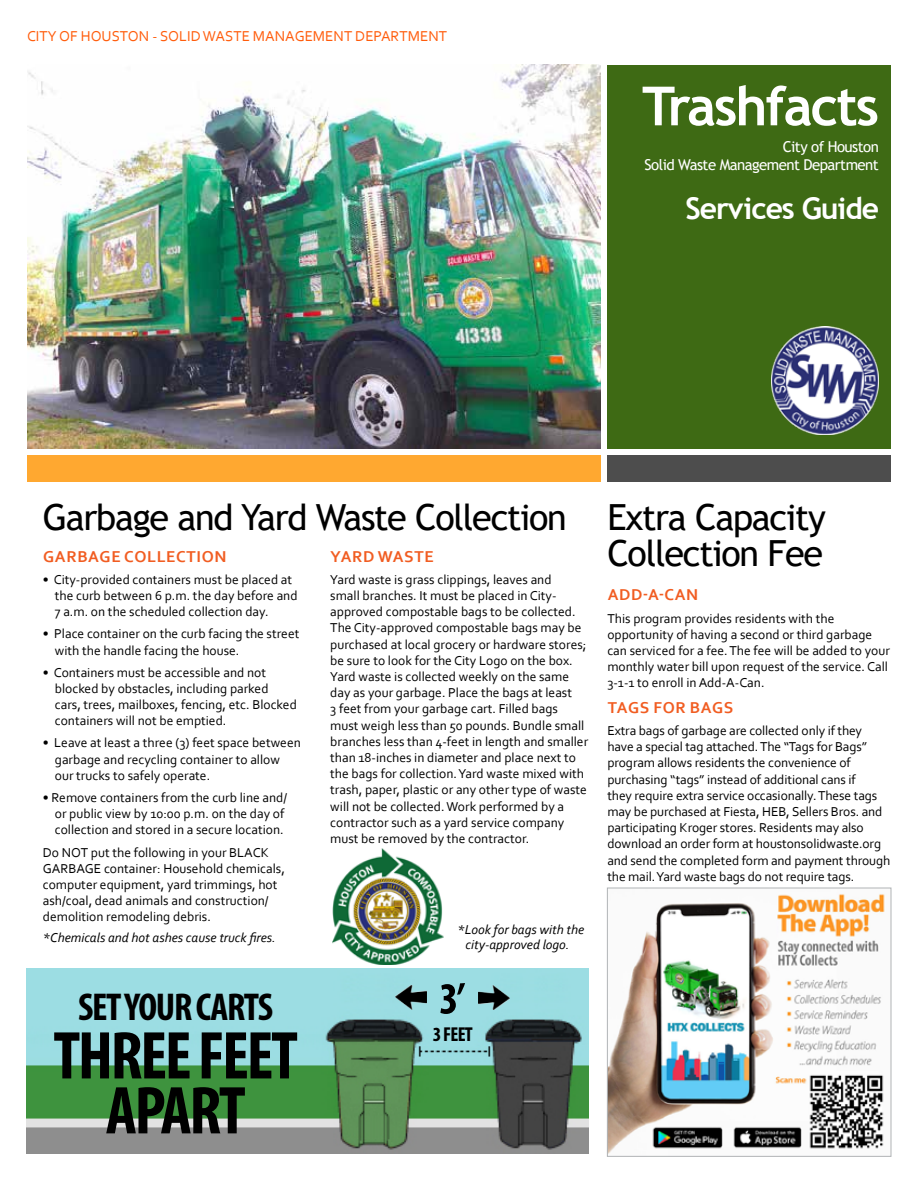
<style>
.page{position:relative;width:918px;height:1188px;background:#fff}
.page>*{position:absolute;margin:0;border:0;box-sizing:border-box;transform-origin:0 0}
.t1{font:700 condensed 68.25px/54.9px "Myriad Pro";letter-spacing:-.035em;color:#000;text-align:center}
.t2{font:700 54px "Trebuchet MS";letter-spacing:-.035em;color:#fff}
.t3{font:700 condensed 39px "Myriad Pro";letter-spacing:-.035em;color:#000}
.t4{font:36px/36px "Trebuchet MS";letter-spacing:-.035em;color:#000}
.t5{font:700 30px "Trebuchet MS";letter-spacing:-.035em;color:#fff}
.t6{font:700 condensed 20.25px "Myriad Pro";color:#000}
.t7{font:700 16.5px "Corbel";letter-spacing:.04em;color:#f15d22}
.t8{font:15px "Corbel";color:#ff5c0b}
.t9{font:15px/18px "Trebuchet MS";letter-spacing:-.035em;color:#fff;text-align:right}
.t10{font:13.5px/16.2px "Corbel";color:#000}
.t11{font:italic 13.5px/15px "Corbel";color:#000;text-align:center}
</style>
<div class="page">
<img style="left:27px;top:65px;width:574px;height:383px">
<div style="left:607px;top:65px;width:284px;height:383px;background:#3e6a14"></div>
<div style="left:607px;top:455px;width:284px;height:27px;background:#4d4d4d"></div>
<img style="left:771px;top:326px;width:108px;height:108px">
<div style="left:27px;top:455px;width:574px;height:27px;background:#ffa830"></div>
<img style="left:27px;top:968px;width:562px;height:186px">
<svg style="left:440px;top:983px;width:25px;height:31px"></svg>
<img style="left:479px;top:986px;width:31px;height:23px">
<img style="left:396px;top:986px;width:30px;height:23px">
<img style="left:333px;top:849px;width:110px;height:115px">
<img style="left:609px;top:894px;width:276px;height:259px">
<div style="left:607px;top:888px;width:284px;height:269px;border:1px solid #b1b4b6"></div>
<p class="t8" style="left:27px;top:27px;width:422px">CITY OF HOUSTON - SOLID WASTE MANAGEMENT DEPARTMENT</p>
<h2 class="t2" style="left:642px;top:72px;width:239px">Trashfacts</h2>
<p class="t9" style="left:645px;top:138px;width:236px">City of Houston<br>Solid Waste Management Department</p>
<h3 class="t5" style="left:686px;top:190px;width:195px">Services Guide</h3>
<h3 class="t4" style="left:43px;top:499px;width:526px">Garbage and Yard Waste Collection</h3>
<p class="t7" style="left:43px;top:546px;width:185px">GARBAGE COLLECTION</p>
<p class="t10" style="left:55px;top:571px;width:244px;text-indent:-12px">• City-provided containers must be placed at the curb between 6 p.m. the day before and<br>7 a.m. on the scheduled collection day.</p>
<p class="t10" style="left:55px;top:625px;width:246px;text-indent:-12px">• Place container on the curb facing the street with the handle facing the house.</p>
<p class="t10" style="left:55px;top:664px;width:244px;text-indent:-12px">• Containers must be accessible and not blocked by obstacles, including parked cars, trees, mailboxes, fencing, etc. Blocked containers will not be emptied.</p>
<p class="t10" style="left:55px;top:735px;width:247px;text-indent:-12px">• Leave at least a three (3) feet space between garbage and recycling container to allow our trucks to safely operate.</p>
<p class="t10" style="left:55px;top:789px;width:234px;text-indent:-12px">• Remove containers from the curb line and/ or public view by 10:00 p.m. on the day of collection and stored in a secure location.</p>
<p class="t10" style="left:43px;top:844px;width:244px">Do NOT put the following in your BLACK GARBAGE container: Household chemicals, computer equipment, yard trimmings, hot ash/coal, dead animals and construction/ demolition remodeling debris.</p>
<p class="t11" style="left:43px;top:930px;width:235px">*Chemicals and hot ashes cause truck fires.</p>
<p class="t7" style="left:331px;top:546px;width:105px">YARD WASTE</p>
<p class="t10" style="left:330px;top:571px;width:259px">Yard waste is grass clippings, leaves and<br>small branches. It must be placed in City&shy;approved compostable bags to be collected.<br>The City-approved compostable bags may be purchased at local grocery or hardware stores; be sure to look for the City Logo on the box.<br>Yard waste is collected weekly on the same day as your garbage. Place the bags at least<br>3 feet from your garbage cart. Filled bags must weigh less than 50 pounds. Bundle small branches less than 4-feet in length and smaller than 18-inches in diameter and place next to the bags for collection. Yard waste mixed with trash, paper, plastic or any other type of waste will not be collected. Work performed by a contractor such as a yard service company must be removed by the contractor.</p>
<p class="t11" style="left:458px;top:921px;width:128px">*Look for bags with the city-approved logo.</p>
<h3 class="t3" style="left:78px;top:983px;width:196px">SET YOUR CARTS</h3>
<h1 class="t1" style="left:53px;top:1027px;width:246px">THREE FEET<br>APART</h1>
<h3 class="t6" style="left:433px;top:1022px;width:42px">3 FEET</h3>
<h3 class="t4" style="left:607px;top:499px;width:220px">Extra Capacity<br>Collection Fee</h3>
<p class="t7" style="left:608px;top:585px;width:92px">ADD-A-CAN</p>
<p class="t10" style="left:607px;top:610px;width:284px">This program provides residents with the opportunity of having a second or third garbage can serviced for a fee. The fee will be added to your monthly water bill upon request of the service. Call 3-1-1 to enroll in Add-A-Can.</p>
<p class="t7" style="left:608px;top:697px;width:127px">TAGS FOR BAGS</p>
<p class="t10" style="left:607px;top:722px;width:285px">Extra bags of garbage are collected only if they have a special tag attached. The “Tags for Bags” program allows residents the convenience of purchasing “tags” instead of additional cans if<br>they require extra service occasionally. These tags may be purchased at Fiesta, HEB, Sellers Bros. and participating Kroger stores. Residents may also download an order form at houstonsolidwaste.org and send the completed form and payment through the mail. Yard waste bags do not require tags.</p>
</div>
